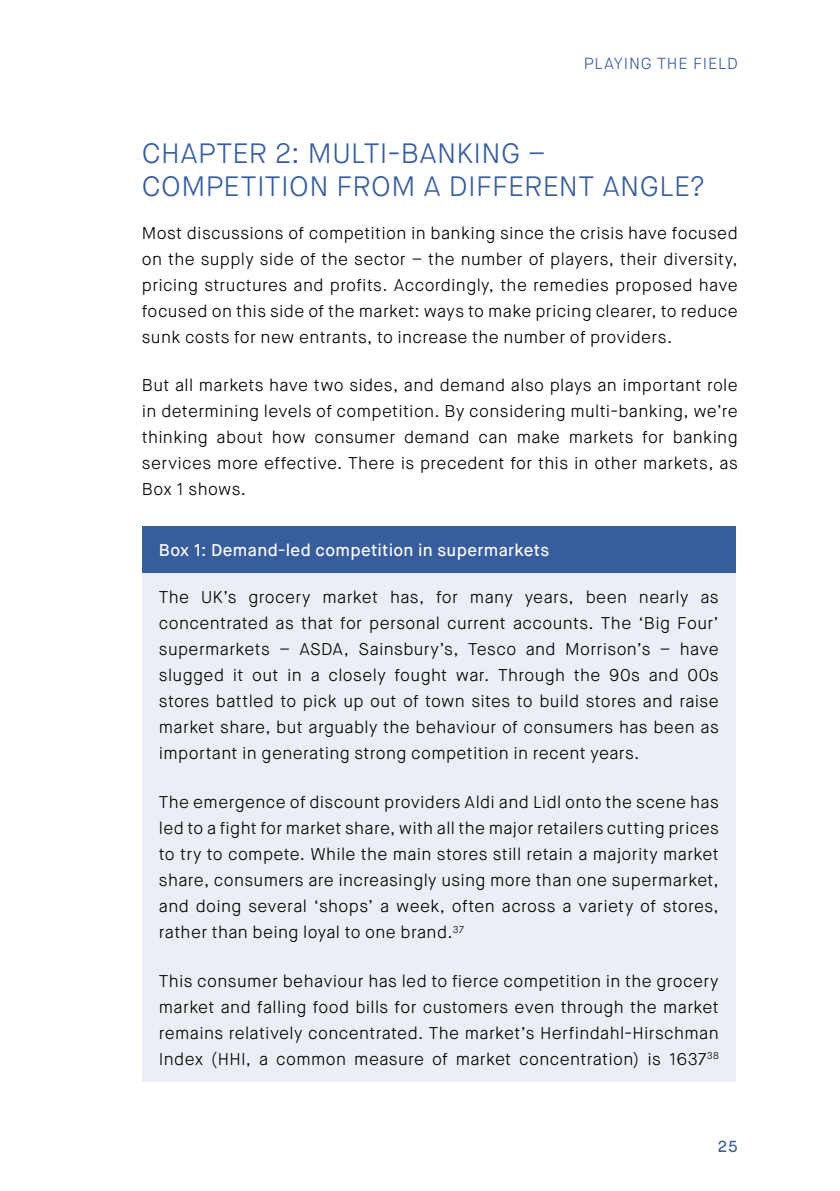
<style>
.page{position:relative;width:840px;height:1191px;background:#fff}
.page>*{position:absolute;margin:0;border:0;box-sizing:border-box;transform-origin:0 0}
.t1{font:300 28px/32px "Maison Neue";letter-spacing:.015em;color:#375d9d}
.t2{font:300 17px/26px "Maison Neue";letter-spacing:.02em;color:#000;text-align:justify}
.t3{font:500 17px "Maison Neue";letter-spacing:.02em;color:#fff}
.t4{font:300 16px "Maison Neue";letter-spacing:.05em;color:#375d9d}
.t5{font:500 16px "Maison Neue";color:#375d9d}
</style>
<div class="page">
<div style="left:142px;top:526px;width:593px;height:47px;background:#375d9d"></div>
<div style="left:142px;top:573px;width:593px;height:509px;background:#ebeff5"></div>
<p class="t4" style="left:583px;top:53px;width:155px">PLAYING THE FIELD</p>
<h1 class="t1" style="left:142px;top:138px;width:564px">CHAPTER 2: MULTI-BANKING –<br>COMPETITION FROM A DIFFERENT ANGLE?</h1>
<p class="t2" style="left:142px;top:220px;width:597px">Most discussions of competition in banking since the crisis have focused on the supply side of the sector – the number of players, their diversity, pricing structures and profits. Accordingly, the remedies proposed have focused on this side of the market: ways to make pricing clearer, to reduce sunk costs for new entrants, to increase the number of providers.</p>
<p class="t2" style="left:142px;top:372px;width:597px">But all markets have two sides, and demand also plays an important role in determining levels of competition. By considering multi-banking, we’re thinking about how consumer demand can make markets for banking services more effective. There is precedent for this in other markets, as Box 1 shows.</p>
<p class="t3" style="left:159px;top:539px;width:392px">Box 1: Demand-led competition in supermarkets</p>
<p class="t2" style="left:159px;top:584px;width:561px">The UK’s grocery market has, for many years, been nearly as concentrated as that for personal current accounts. The ‘Big Four’ supermarkets – ASDA, Sainsbury’s, Tesco and Morrison’s – have slugged it out in a closely fought war. Through the 90s and 00s stores battled to pick up out of town sites to build stores and raise market share, but arguably the behaviour of consumers has been as important in generating strong competition in recent years.</p>
<p class="t2" style="left:159px;top:789px;width:561px">The emergence of discount providers Aldi and Lidl onto the scene has led to a fight for market share, with all the major retailers cutting prices to try to compete. While the main stores still retain a majority market share, consumers are increasingly using more than one supermarket, and doing several ‘shops’ a week, often across a variety of stores, rather than being loyal to one brand.<sup>37</sup></p>
<p class="t2" style="left:159px;top:968px;width:561px">This consumer behaviour has led to fierce competition in the grocery market and falling food bills for customers even through the market remains relatively concentrated. The market’s Herfindahl-Hirschman Index (HHI, a common measure of market concentration) is 1637<sup>38</sup></p>
<p class="t5" style="left:717px;top:1136px;width:22px">25</p>
</div>
